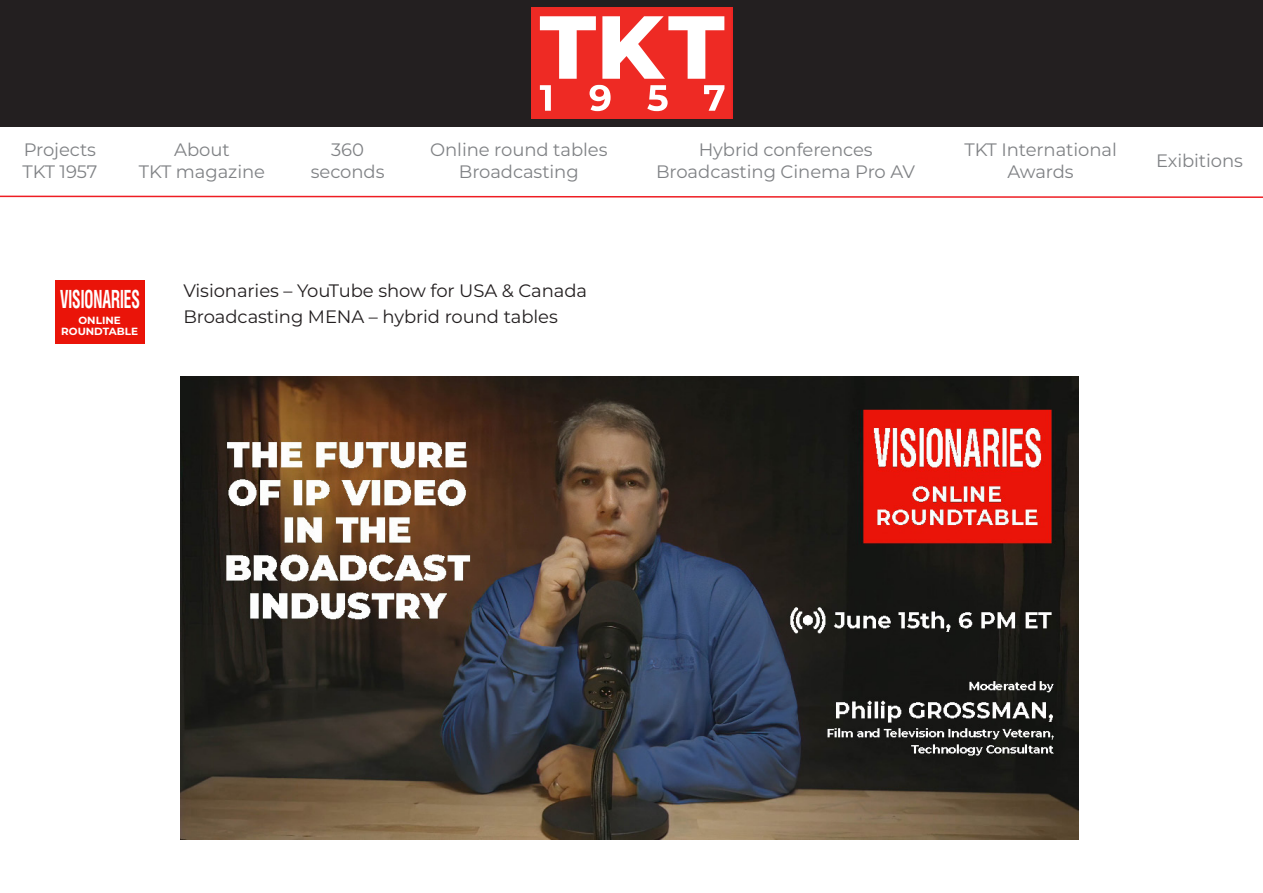
<style>
.page{position:relative;width:1263px;height:893px;background:#fff}
.page>*{position:absolute;margin:0;border:0;box-sizing:border-box;transform-origin:0 0}
.t1{font:700 25.05px "Helios Cond C";color:#fff;scale:.64 1}
.t2{font:18px/21.6px "Montserrat";letter-spacing:-.005em;color:#808285;text-align:center}
.t3{font:18px "Montserrat";letter-spacing:-.005em;color:#231f20}
.t4{font:700 10.35px "Montserrat";color:#fff}
</style>
<div class="page">
<div style="left:0;top:0;width:1263px;height:127px;background:#231f20"></div>
<div style="left:531px;top:8px;width:202px;height:111px;background:#ee2a24"></div>
<img style="left:540px;top:16px;width:125px;height:63px">
<img style="left:668px;top:16px;width:56px;height:63px">
<img style="left:540px;top:85px;width:184px;height:26px">
<div style="left:55px;top:281px;width:89px;height:63px;background:#ea1409"></div>
<img style="left:180px;top:376px;width:898px;height:463px">
<svg style="left:0;top:195px;width:1263px;height:3px"></svg>
<p class="t2" style="left:24px;top:138px;width:74px">Projects</p>
<p class="t2" style="left:22px;top:160px;width:76px">TKT 1957</p>
<p class="t2" style="left:174px;top:138px;width:57px">About</p>
<p class="t2" style="left:139px;top:160px;width:128px">TKT magazine</p>
<p class="t2" style="left:331px;top:138px;width:34px">360</p>
<p class="t2" style="left:311px;top:160px;width:75px">seconds</p>
<p class="t2" style="left:430px;top:138px;width:179px">Online round tables</p>
<p class="t2" style="left:459px;top:160px;width:121px">Broadcasting</p>
<p class="t3" style="left:183px;top:278px;width:405px">Visionaries – YouTube show for USA &amp; Canada</p>
<p class="t1" style="left:60px;top:284px;width:126px">VISIONARIES</p>
<p class="t4" style="left:79px;top:315px;width:44px">ONLINE</p>
<p class="t3" style="left:183px;top:304px;width:376px">Broadcasting MENA – hybrid round tables</p>
<p class="t4" style="left:61px;top:326px;width:78px">ROUNDTABLE</p>
<p class="t2" style="left:656px;top:138px;width:261px">Hybrid conferences<br>Broadcasting Cinema Pro AV</p>
<p class="t2" style="left:964px;top:138px;width:154px">TKT International<br>Awards</p>
<p class="t2" style="left:1156px;top:149px;width:88px">Exibitions</p>
</div>
